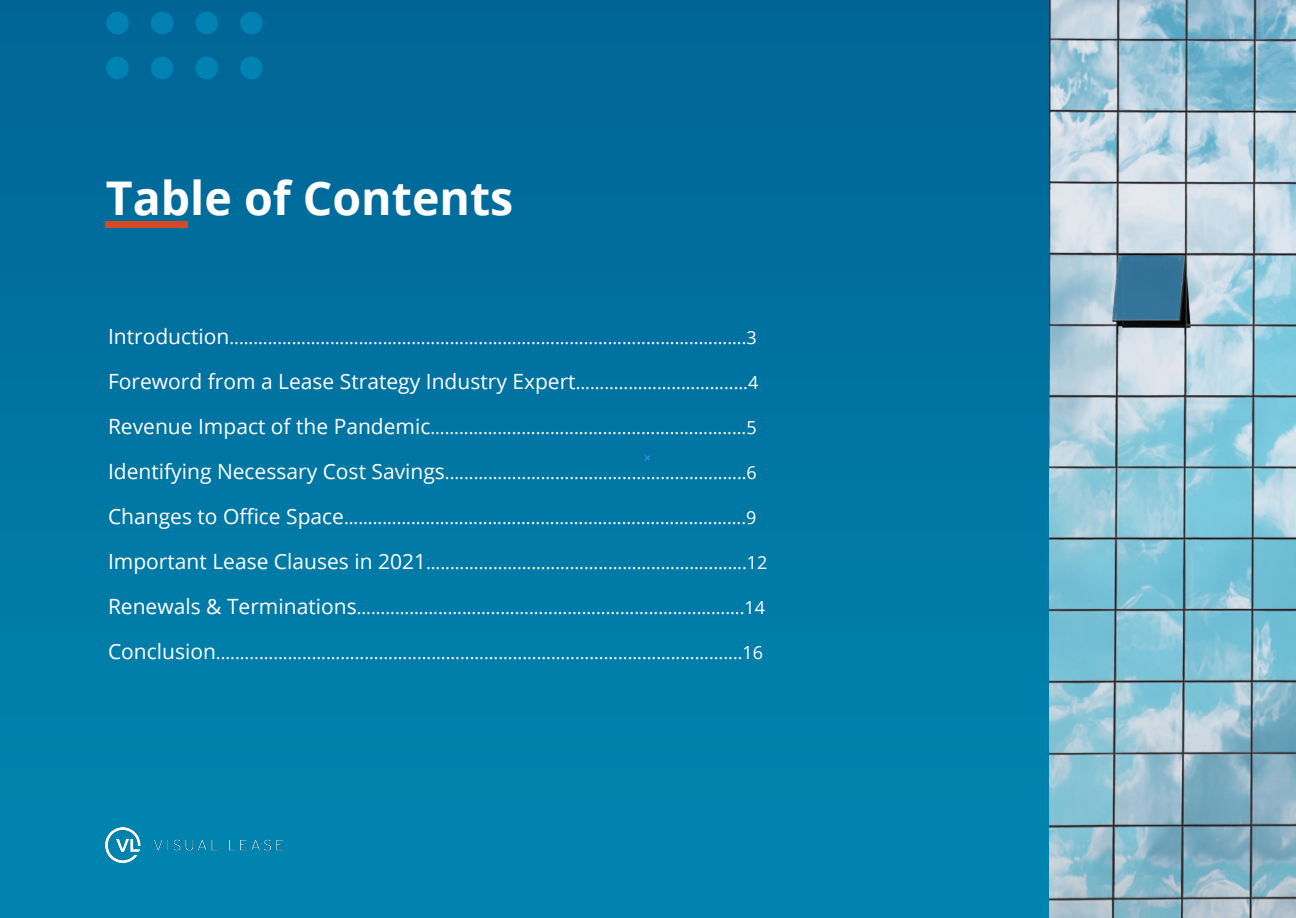
<style>
.page{position:relative;width:1296px;height:918px;background:#fff}
.page>*{position:absolute;margin:0;border:0;box-sizing:border-box;transform-origin:0 0}
.t1{font:700 46.5px "Open Sans";color:#fff}
.t2{font:21px "Open Sans";color:#fff}
.t3{font:18px "Open Sans";color:#fff}
.s1{font-size:21px}
.s2{font-size:18px}
</style>
<div class="page">
<img style="left:0;top:0;width:1296px;height:918px">
<img style="left:106px;top:827px;width:176px;height:36px">
<img style="left:1050px;top:1px;width:245px;height:916px">
<div style="left:106px;top:221px;width:82px;height:7px;background:#d64927"></div>
<h1 class="t1" style="left:106px;top:165px;width:409px">Table of Contents</h1>
<p class="t3" style="left:108px;top:325px;width:650px"><span class="s1">Introduction</span>............................................................................................................3</p>
<p class="t2" style="left:108px;top:367px;width:652px">Foreword from a Lease Strategy Industry Expert<span class="s2">....................................4</span></p>
<p class="t3" style="left:108px;top:415px;width:650px"><span class="s1">Revenue Impact of the Pandemic</span>..................................................................5</p>
<p class="t3" style="left:108px;top:460px;width:650px"><span class="s1">Identifying Necessary Cost Savings</span>...............................................................6</p>
<p class="t3" style="left:108px;top:505px;width:650px"><span class="s1">Changes to Office Space</span>....................................................................................9</p>
<p class="t3" style="left:108px;top:550px;width:661px"><span class="s1">Important Lease Clauses in 2021</span>...................................................................12</p>
<p class="t3" style="left:108px;top:595px;width:659px"><span class="s1">Renewals &amp; Terminations</span>.................................................................................14</p>
<p class="t3" style="left:108px;top:640px;width:657px"><span class="s1">Conclusion</span>..............................................................................................................16</p>
</div>
